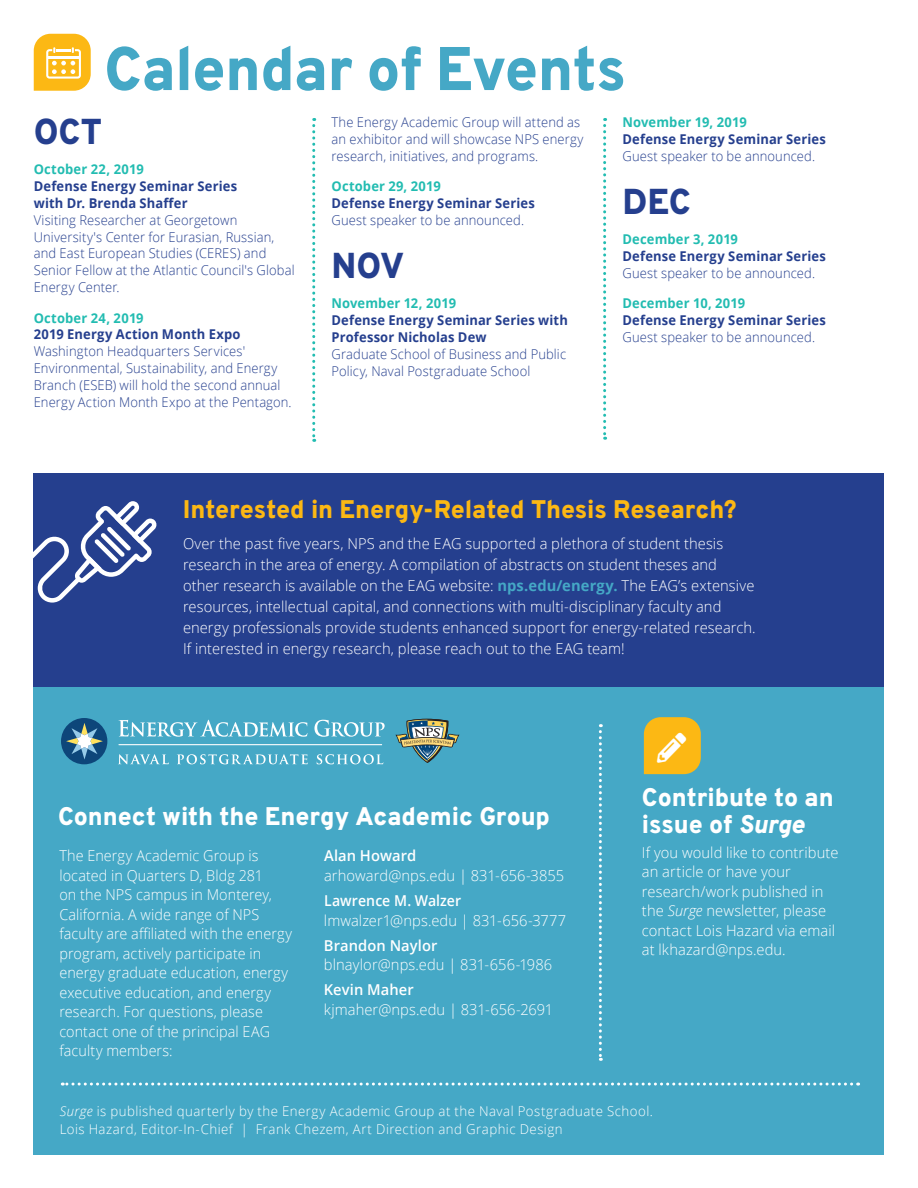
<style>
.page{position:relative;width:918px;height:1188px;background:#fff}
.page>*{position:absolute;margin:0;border:0;box-sizing:border-box;transform-origin:0 0}
.t1{font:800 61.5px "Overpass";letter-spacing:-.01em;color:#45a8c6;scale:.96 1}
.t2{font:800 36px "Overpass";letter-spacing:-.005em;color:#253f8e;scale:.96 1}
.t3{font:800 25.5px/27px "Overpass";color:#fff}
.t4{font:800 25.5px "Overpass";letter-spacing:-.005em;color:#fcb814}
.t5{font:300 15px/19.5px "Open Sans";letter-spacing:.005em;color:#fff}
.t6{font:300 15px/19.5px "Open Sans";letter-spacing:.005em;color:#fff;scale:.96 1}
.t7{font:300 13.5px/16.8px "Open Sans";letter-spacing:.01em;color:#253f8e;scale:.96 1}
.t8{font:700 13.5px/16.8px "Open Sans";letter-spacing:.015em;color:#253f8e;scale:.96 1}
.t9{font:300 13.5px "Open Sans";letter-spacing:.035em;color:#fff}
.s1{font-weight:700;color:#22bcb1}
.s2{font-weight:700}
.s3{color:#22bcb1}
.s4{font-weight:300}
.s5{font-weight:700;color:#45a8c6}
.s6{font-weight:600}
.s7{font-style:italic}
</style>
<div class="page">
<div style="left:34px;top:686px;width:850px;height:468px;background:#45a8c6"></div>
<svg style="left:599px;top:724px;width:3px;height:337px"></svg>
<div style="left:34px;top:473px;width:850px;height:214px;background:#253f8e"></div>
<svg style="left:33px;top:501px;width:124px;height:102px"></svg>
<div style="left:61px;top:718px;width:46px;height:46px;background:#0d467a;border-radius:50%"></div>
<svg style="left:66px;top:723px;width:37px;height:37px"></svg>
<svg style="left:119px;top:720px;width:188px;height:17px"></svg>
<svg style="left:314px;top:720px;width:71px;height:17px"></svg>
<svg style="left:118px;top:754px;width:51px;height:10px"></svg>
<svg style="left:177px;top:754px;width:131px;height:10px"></svg>
<svg style="left:317px;top:754px;width:66px;height:10px"></svg>
<svg style="left:119px;top:745px;width:263px;height:1px"></svg>
<svg style="left:395px;top:719px;width:64px;height:44px"></svg>
<svg style="left:312px;top:118px;width:3px;height:324px"></svg>
<svg style="left:62px;top:1083px;width:790px;height:3px"></svg>
<svg style="left:34px;top:34px;width:57px;height:57px"></svg>
<svg style="left:603px;top:118px;width:3px;height:322px"></svg>
<svg style="left:644px;top:717px;width:57px;height:57px"></svg>
<p class="t1" style="left:104px;top:25px;width:545px">Calendar of Events</p>
<p class="t2" style="left:34px;top:105px;width:73px">OCT</p>
<p class="t7" style="left:34px;top:160px;width:273px"><span class="s1">October 22, 2019<br></span><span class="s2">Defense Energy Seminar Series<br>with Dr. Brenda Shaffer<br></span>Visiting Researcher at Georgetown<br>University's Center for Eurasian, Russian, and East European Studies (CERES) and<br>Senior Fellow at the Atlantic Council's Global<br>Energy Center.</p>
<p class="t7" style="left:34px;top:309px;width:270px"><span class="s1">October 24, 2019<br></span><span class="s2">2019 Energy Action Month Expo </span>Washington Headquarters Services' Environmental, Sustainability, and Energy Branch (ESEB) will hold the second annual Energy Action Month Expo at the Pentagon.</p>
<p class="t7" style="left:331px;top:113px;width:264px">The Energy Academic Group will attend as an exhibitor and will showcase NPS energy research, initiatives, and programs.</p>
<p class="t8" style="left:331px;top:177px;width:213px"><span class="s3">October 29, 2019<br></span>Defense Energy Seminar Series<br><span class="s4">Guest speaker to be announced.</span></p>
<p class="t2" style="left:332px;top:240px;width:77px">NOV</p>
<p class="t7" style="left:332px;top:295px;width:248px"><span class="s1">November 12, 2019<br></span><span class="s2">Defense Energy Seminar Series with<br>Professor Nicholas Dew<br></span>Graduate School of Business and Public<br>Policy, Naval Postgraduate School</p>
<p class="t8" style="left:623px;top:113px;width:213px"><span class="s3">November 19, 2019<br></span>Defense Energy Seminar Series<br><span class="s4">Guest speaker to be announced.</span></p>
<p class="t2" style="left:622px;top:176px;width:73px">DEC</p>
<p class="t8" style="left:622px;top:231px;width:213px"><span class="s3">December 3, 2019<br></span>Defense Energy Seminar Series<br><span class="s4">Guest speaker to be announced.</span></p>
<p class="t8" style="left:622px;top:295px;width:213px"><span class="s3">December 10, 2019<br></span>Defense Energy Seminar Series<br><span class="s4">Guest speaker to be announced.</span></p>
<p class="t4" style="left:183px;top:491px;width:555px">Interested in Energy-Related Thesis Research?</p>
<p class="t5" style="left:183px;top:532px;width:574px;line-height:21px">Over the past five years, NPS and the EAG supported a plethora of student thesis research in the area of energy. A compilation of abstracts on student theses and other research is available on the EAG website: <span class="s5">nps.edu/energy.</span> The EAG’s extensive resources, intellectual capital, and connections with multi-disciplinary faculty and energy professionals provide students enhanced support for energy-related research.<br>If interested in energy research, please reach out to the EAG team!</p>
<p class="t3" style="left:58px;top:803px;width:494px">Connect with the Energy Academic Group</p>
<p class="t6" style="left:59px;top:846px;width:244px">The Energy Academic Group is located in Quarters D, Bldg 281<br>on the NPS campus in Monterey,<br>California. A wide range of NPS faculty are affiliated with the energy program, actively participate in energy graduate education, energy executive education, and energy research. For questions, please contact one of the principal EAG faculty members:</p>
<p class="t5" style="left:324px;top:846px;width:242px"><span class="s6">Alan Howard<br></span>arhoward@nps.edu | 831-656-3855</p>
<p class="t5" style="left:324px;top:891px;width:244px"><span class="s6">Lawrence M. Walzer </span>lmwalzer1@nps.edu | 831-656-3777</p>
<p class="t5" style="left:324px;top:935px;width:230px"><span class="s6">Brandon Naylor </span>blnaylor@nps.edu | 831-656-1986</p>
<p class="t5" style="left:324px;top:980px;width:231px"><span class="s6">Kevin Maher<br></span>kjmaher@nps.edu | 831-656-2691</p>
<p class="t3" style="left:642px;top:784px;width:193px">Contribute to an issue of <span class="s7">Surge</span></p>
<p class="t5" style="left:642px;top:842px;width:198px">If you would like to contribute an article or have your research/work published in the <span class="s7">Surge</span> newsletter, please contact Lois Hazard via email at lkhazard@nps.edu.</p>
<p class="t9" style="left:60px;top:1102px;width:595px"><span class="s7">Surge</span> is published quarterly by the Energy Academic Group at the Naval Postgraduate School.</p>
<p class="t9" style="left:60px;top:1120px;width:504px">Lois Hazard, Editor-In-Chief | Frank Chezem, Art Direction and Graphic Design</p>
</div>
